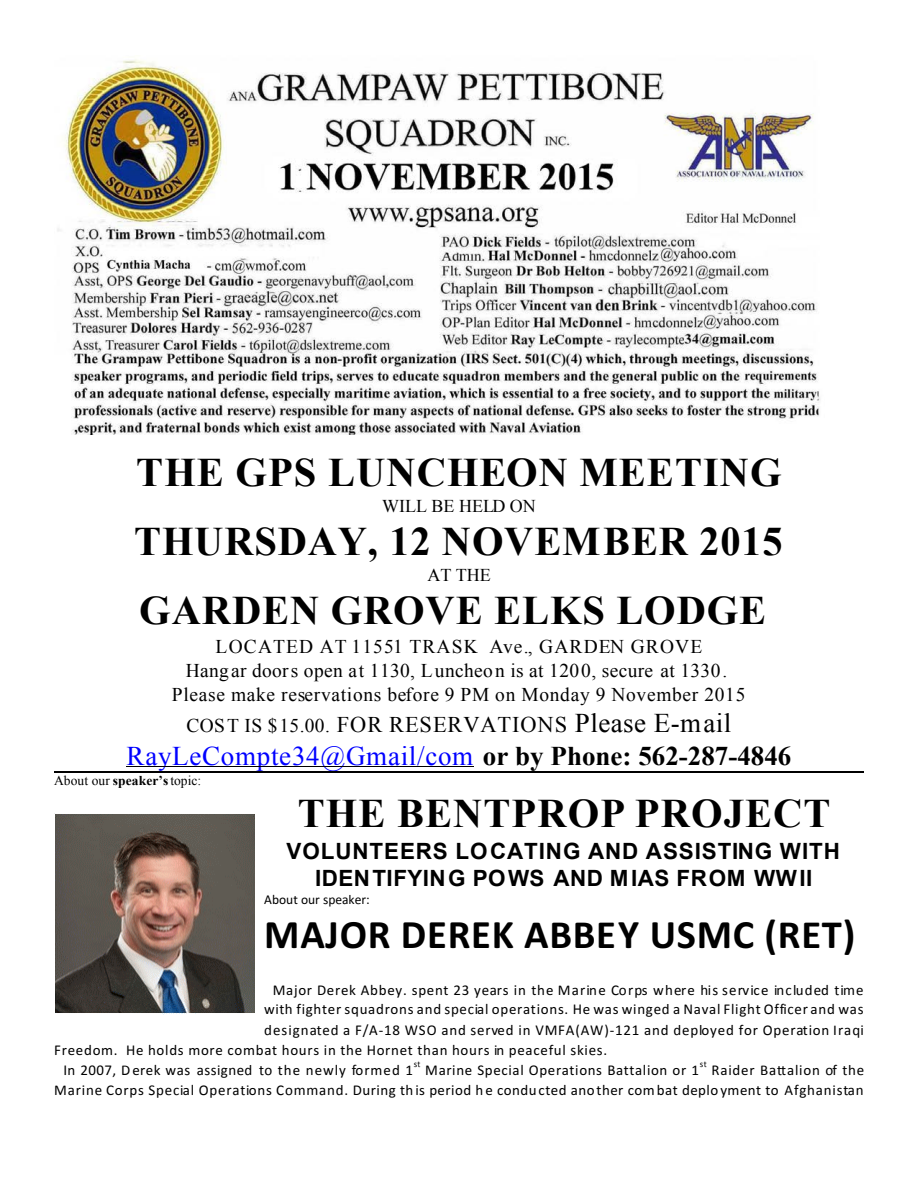
<style>
.page{position:relative;width:918px;height:1188px;background:#fff}
.page>*{position:absolute;margin:0;border:0;box-sizing:border-box;transform-origin:0 0}
.t1{font:700 40.5px "Times New Roman";letter-spacing:.02em;color:#000}
.t2{font:700 40.5px "Calibri";letter-spacing:.02em;color:#000}
.t3{font:27px "Times New Roman";letter-spacing:.025em;color:#00f}
.t4{font:700 22.35px/27.6px "Arial";letter-spacing:.04em;color:#000;text-align:center}
.t5{font:22.35px "Times New Roman";letter-spacing:.04em;color:#000}
.t6{font:19.5px/24px "Times New Roman";letter-spacing:.035em;color:#000;text-align:center}
.t7{font:18px "Times New Roman";color:#000}
.t8{font:15px/20px "Calibri";letter-spacing:.05em;color:#000;text-align:right}
.t9{font:15px "Calibri";letter-spacing:.03em;color:#000}
.t10{font:13.5px "Times New Roman";letter-spacing:.005em;color:#000}
.t11{font:13.5px "Calibri";color:#000}
.t12{font:9px "Calibri";color:#000}
.s1{font-size:19.5px}
.s2{font-size:27px}
.s3{font-weight:700;color:#000}
.s4{font-weight:700}
</style>
<div class="page">
<img style="left:57px;top:59px;width:763px;height:376px">
<img style="left:54px;top:813px;width:201px;height:202px">
<hr style="left:126px;top:766px;width:348px;height:1px;background:#000">
<hr style="left:54px;top:771px;width:810px;height:1px;background:#000">
<h1 class="t1" style="left:136px;top:445px;width:647px">THE GPS LUNCHEON MEETING</h1>
<p class="t7" style="left:382px;top:494px;width:155px">WILL BE HELD ON</p>
<h1 class="t1" style="left:134px;top:514px;width:650px">THURSDAY, 12 NOVEMBER 2015</h1>
<p class="t7" style="left:427px;top:563px;width:65px">AT THE</p>
<h1 class="t1" style="left:139px;top:583px;width:628px">GARDEN GROVE ELKS LODGE</h1>
<h3 class="t6" style="left:172px;top:634px;width:575px">LOCATED AT 11551 TRASK Ave., GARDEN GROVE<br>Hangar doors open at 1130, Luncheon is at 1200, secure at 1330.<br>Please make reservations before 9 PM on Monday 9 November 2015</h3>
<h3 class="t5" style="left:186px;top:710px;width:546px"><span class="s1">COST IS $15.00.</span> FOR RESERVATIONS <span class="s2">Please E-mail</span></h3>
<h2 class="t3" style="left:127px;top:738px;width:666px">RayLeCompte34@Gmail/com <span class="s3">or by Phone: 562-287-4846</span></h2>
<p class="t10" style="left:54px;top:771px;width:149px">About our <span class="s4">speaker’s</span> topic:</p>
<h1 class="t1" style="left:298px;top:786px;width:534px">THE BENTPROP PROJECT</h1>
<h3 class="t4" style="left:287px;top:838px;width:555px">VOLUNTEERS LOCATING AND ASSISTING WITH<br>IDENTIFYING POWS AND MIAS FROM WWII</h3>
<p class="t11" style="left:264px;top:894px;width:107px">About our speaker:</p>
<h1 class="t2" style="left:264px;top:917px;width:593px">MAJOR DEREK ABBEY USMC (RET)</h1>
<p class="t8" style="left:273px;top:981px;width:592px">Major Derek Abbey. spent 23 years in the Marine Corps where his service included time</p>
<p class="t8" style="left:264px;top:1000px;width:601px">with fighter squadrons and special operations. He was winged a Naval Flight Officer and was</p>
<p class="t8" style="left:264px;top:1020px;width:601px">designated a F/A-18 WSO and served in VMFA(AW)-121 and deployed for Operation Iraqi</p>
<p class="t8" style="left:54px;top:1041px;width:554px">Freedom. He holds more combat hours in the Hornet than hours in peaceful skies.</p>
<p class="t9" style="left:63px;top:1063px;width:351px">In 2007, Derek was assigned to the newly formed 1</p>
<p class="t12" style="left:414px;top:1059px;width:8px">st</p>
<p class="t8" style="left:425px;top:1061px;width:275px">Marine Special Operations Battalion or 1</p>
<p class="t12" style="left:700px;top:1059px;width:8px">st</p>
<p class="t8" style="left:54px;top:1061px;width:812px">Raider Battalion of the<br>Marine Corps Special Operations Command. During this period he conducted another combat deployment to Afghanistan</p>
</div>
